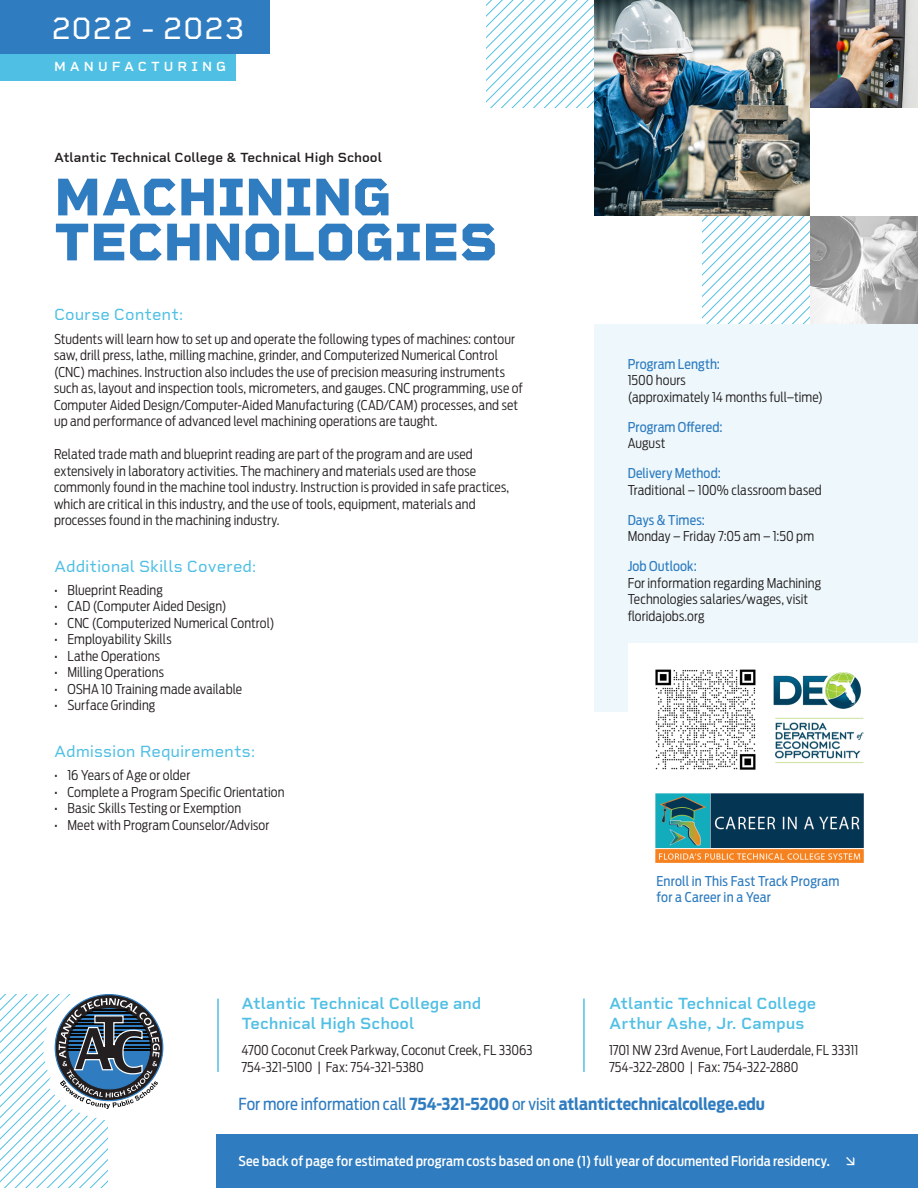
<style>
.page{position:relative;width:918px;height:1188px;background:#fff}
.page>*{position:absolute;margin:0;border:0;box-sizing:border-box;transform-origin:0 0}
.program_head{font:800 54px/45px "Rigid Square";letter-spacing:-.015em;color:#2f7cc0}
.t1{font:31.5px "Rigid Square";letter-spacing:.01em;color:#fff}
.t2{font:600 16.5px/19.5px "Rigid Square";letter-spacing:-.005em;color:#50bfe4}
.t3{font:700 16.5px "Antenna Cond";letter-spacing:-.005em;color:#2f7cc0}
.copy_subhead{font:16.5px "Rigid Square";color:#50bfe4}
.copy{font:300 13.5px/16.5px "Antenna Cond";letter-spacing:.005em;color:#231f20}
.detail_copy{font:300 13.5px/16.5px "Antenna Cond";letter-spacing:.005em;color:#231f20}
.detail_head{font:13.5px/16.5px "Antenna Cond";letter-spacing:.01em;color:#2f7cc0}
.t4{font:500 13.5px "Antenna Cond";letter-spacing:.01em;color:#fff}
.t5{font:600 13.5px "Rigid Square";color:#231f20}
.t6{font:600 13.5px "Rigid Square";letter-spacing:.3em;color:#fff}
.s1{font-weight:400}
</style>
<div class="page">
<div style="left:0;top:0;width:270px;height:54px;background:#2f7cc0"></div>
<svg style="left:702px;top:216px;width:108px;height:108px"></svg>
<svg style="left:486px;top:0;width:108px;height:108px"></svg>
<div style="left:216px;top:1134px;width:702px;height:54px;background:#2f7cc0"></div>
<svg style="left:0;top:995px;width:160px;height:193px"></svg>
<hr style="left:217px;top:999px;width:2px;height:73px;background:#50bfe4">
<hr style="left:583px;top:999px;width:2px;height:73px;background:#50bfe4">
<div style="left:0;top:54px;width:236px;height:27px;background:#50bfe4"></div>
<img style="left:810px;top:216px;width:108px;height:108px">
<img style="left:810px;top:0;width:108px;height:108px">
<img style="left:594px;top:0;width:216px;height:216px">
<div style="left:594px;top:324px;width:324px;height:81px;background:#eef8fc"></div>
<div style="left:594px;top:404px;width:324px;height:80px;background:#eef8fc"></div>
<div style="left:594px;top:480px;width:324px;height:81px;background:#eef8fc"></div>
<div style="left:594px;top:543px;width:324px;height:114px;background:#eef8fc"></div>
<div style="left:594px;top:632px;width:324px;height:80px;background:#eef8fc"></div>
<div style="left:628px;top:643px;width:290px;height:259px;background:#fff"></div>
<img style="left:655px;top:669px;width:101px;height:101px">
<img style="left:773px;top:673px;width:88px;height:36px">
<img style="left:775px;top:717px;width:89px;height:46px">
<img style="left:655px;top:794px;width:208px;height:68px">
<h2 class="t1" style="left:51px;top:9px;width:195px">2022 - 2023</h2>
<p class="t6" style="left:54px;top:58px;width:174px">MANUFACTURING</p>
<p class="t5" style="left:54px;top:150px;width:329px">Atlantic Technical College &amp; Technical High School</p>
<p class="program_head" style="left:54px;top:175px;width:445px">MACHINING<br>TECHNOLOGIES</p>
<p class="copy_subhead" style="left:54px;top:305px;width:131px">Course Content:</p>
<p class="copy" style="left:54px;top:331px;width:470px">Students will learn how to set up and operate the following types of machines: contour saw, drill press, lathe, milling machine, grinder, and Computerized Numerical Control (CNC) machines. Instruction also includes the use of precision measuring instruments such as, layout and inspection tools, micrometers, and gauges. CNC programming, use of Computer Aided Design/Computer-Aided Manufacturing (CAD/CAM) processes, and set up and performance of advanced level machining operations are taught.</p>
<p class="copy" style="left:54px;top:446px;width:457px">Related trade math and blueprint reading are part of the program and are used extensively in laboratory activities. The machinery and materials used are those commonly found in the machine tool industry. Instruction is provided in safe practices, which are critical in this industry, and the use of tools, equipment, materials and processes found in the machining industry.</p>
<p class="copy_subhead" style="left:54px;top:556px;width:204px">Additional Skills Covered:</p>
<p class="copy" style="left:54px;top:582px;width:110px">• Blueprint Reading</p>
<p class="copy" style="left:54px;top:598px;width:174px">• CAD (Computer Aided Design)</p>
<p class="copy" style="left:54px;top:615px;width:222px">• CNC (Computerized Numerical Control)</p>
<p class="copy" style="left:54px;top:631px;width:119px">• Employability Skills</p>
<p class="copy" style="left:54px;top:648px;width:108px">• Lathe Operations</p>
<p class="copy" style="left:54px;top:664px;width:111px">• Milling Operations</p>
<p class="copy" style="left:54px;top:681px;width:190px">• OSHA 10 Training made available</p>
<p class="copy" style="left:54px;top:697px;width:103px">• Surface Grinding</p>
<p class="copy_subhead" style="left:54px;top:741px;width:203px">Admission Requirements:</p>
<p class="copy" style="left:54px;top:767px;width:138px">• 16 Years of Age or older</p>
<p class="copy" style="left:54px;top:784px;width:232px">• Complete a Program Specific Orientation</p>
<p class="copy" style="left:54px;top:800px;width:189px">• Basic Skills Testing or Exemption</p>
<p class="copy" style="left:54px;top:817px;width:217px">• Meet with Program Counselor/Advisor</p>
<p class="t2" style="left:242px;top:994px;width:242px">Atlantic Technical College and<br>Technical High School</p>
<p class="copy" style="left:242px;top:1042px;width:293px">4700 Coconut Creek Parkway, Coconut Creek, FL 33063<br>754-321-5100 | Fax: 754-321-5380</p>
<p class="detail_head" style="left:628px;top:355px;width:94px">Program Length:</p>
<p class="detail_copy" style="left:628px;top:372px;width:197px">1500 hours<br>(approximately 14 months full–time)</p>
<p class="detail_head" style="left:628px;top:418px;width:96px">Program Offered:</p>
<p class="detail_copy" style="left:628px;top:435px;width:39px">August</p>
<p class="detail_head" style="left:628px;top:465px;width:95px">Delivery Method:</p>
<p class="detail_copy" style="left:628px;top:481px;width:196px">Traditional – 100% classroom based</p>
<p class="detail_head" style="left:628px;top:511px;width:79px">Days &amp; Times:</p>
<p class="detail_copy" style="left:628px;top:528px;width:188px">Monday – Friday 7:05 am – 1:50 pm</p>
<p class="detail_head" style="left:628px;top:558px;width:71px">Job Outlook:</p>
<p class="detail_copy" style="left:628px;top:574px;width:195px">For information regarding Machining<br>Technologies salaries/wages, visit floridajobs.org</p>
<p class="detail_head" style="left:656px;top:873px;width:185px">Enroll in This Fast Track Program for a Career in a Year</p>
<p class="t2" style="left:609px;top:994px;width:209px">Atlantic Technical College<br>Arthur Ashe, Jr. Campus</p>
<p class="copy" style="left:609px;top:1042px;width:251px">1701 NW 23rd Avenue, Fort Lauderdale, FL 33311<br>754-322-2800 | Fax: 754-322-2880</p>
<p class="t3" style="left:238px;top:1094px;width:528px"><span class="s1">For more information call</span> 754-321-5200 <span class="s1">or visit</span> atlantictechnicalcollege.edu</p>
<p class="t4" style="left:238px;top:1153px;width:593px">See back of page for estimated program costs based on one (1) full year of documented Florida residency.</p>
</div>
